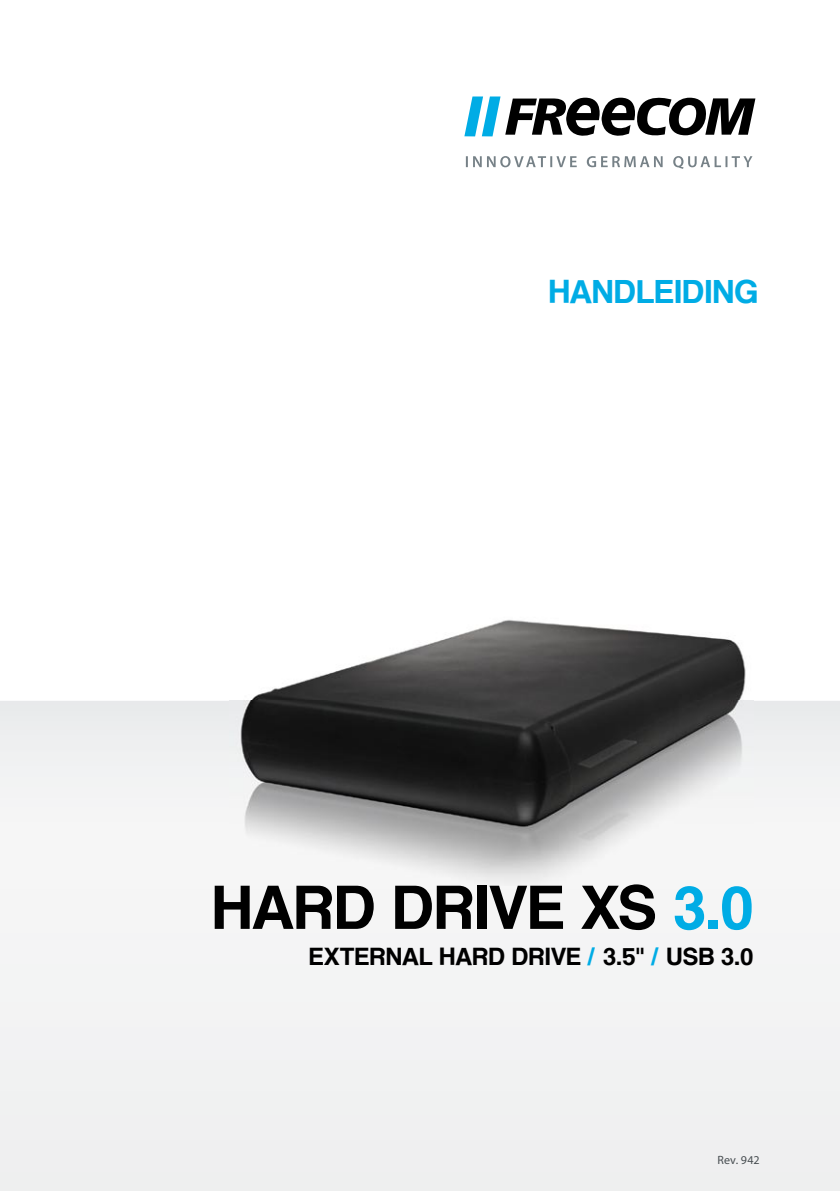
<style>
.page{position:relative;width:840px;height:1191px;background:#fff}
.page>*{position:absolute;margin:0;border:0;box-sizing:border-box;transform-origin:0 0}
.t1{font:60px "Freevetica Normal";color:#000}
.t2{font:32px "Freevetica Normal";color:#00ace5}
.t3{font:24px "Freevetica Normal";letter-spacing:.01em;color:#000}
.t4{font:12px "Myriad Pro";letter-spacing:.015em;color:#474d51}
.s1{color:#00ace5}
</style>
<div class="page">
<svg style="left:464px;top:96px;width:291px;height:41px"></svg>
<svg style="left:465px;top:156px;width:287px;height:13px"></svg>
<img style="left:229px;top:619px;width:524px;height:266px">
<h2 class="t2" style="left:548px;top:275px;width:211px">HANDLEIDING</h2>
<h1 class="t1" style="left:211px;top:876px;width:543px">HARD DRIVE XS <span class="s1">3.0</span></h1>
<p class="t3" style="left:309px;top:943px;width:445px">EXTERNAL HARD DRIVE <span class="s1">/</span> 3.5" <span class="s1">/</span> USB 3.0</p>
<p class="t4" style="left:717px;top:1152px;width:44px">Rev. 942</p>
</div>
